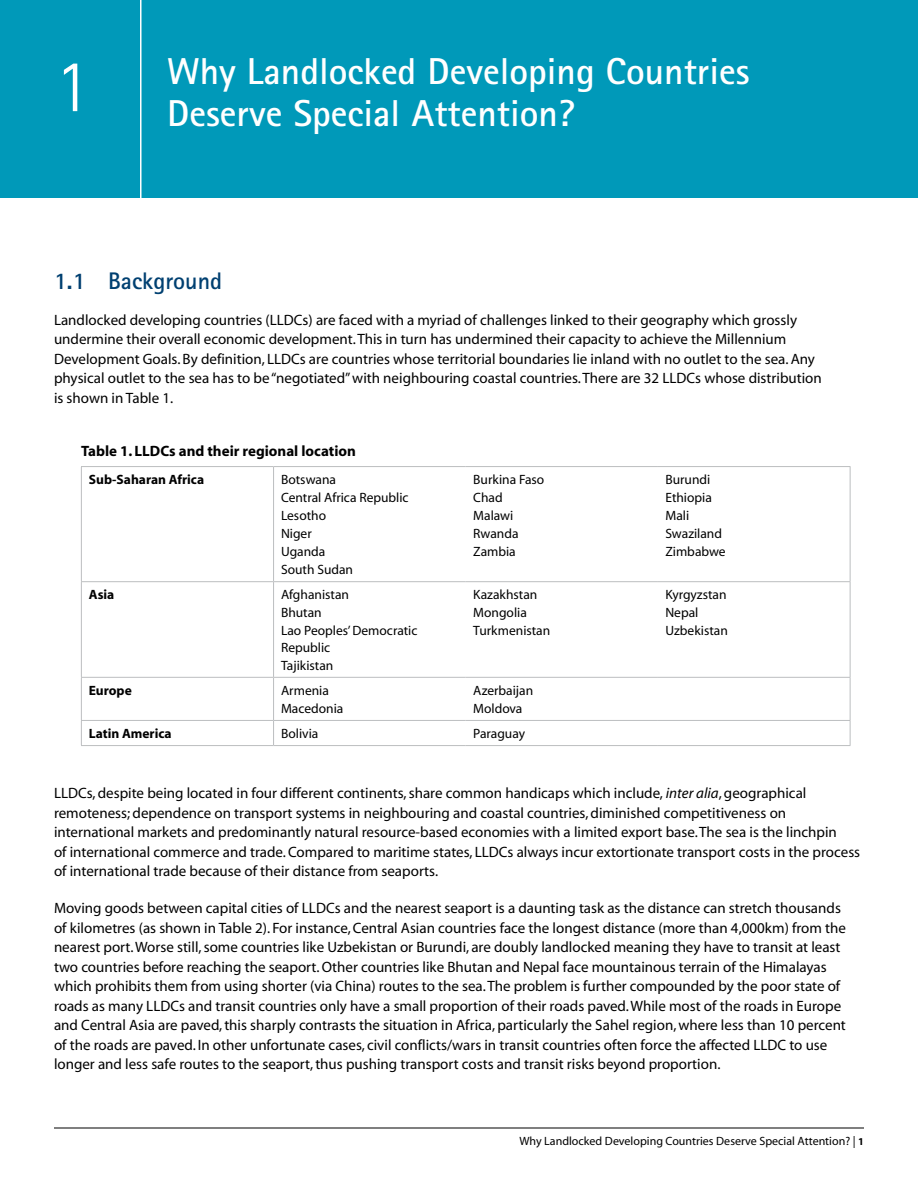
<style>
.page{position:relative;width:918px;height:1188px;background:#fff}
.page>*{position:absolute;margin:0;border:0;box-sizing:border-box;transform-origin:0 0}
.t1{font:700 37.5px/42px "Rotis Sans Serif";color:#fff}
.t2{font:700 24px "Rotis Sans Serif";color:#004071}
.t3{font:15px/19.5px "Myriad";color:#000}
.t4{font:700 15px "Myriad";color:#000}
.t5{font:13.5px/18px "Myriad";color:#000}
.t6{font:700 13.5px "Myriad";color:#000}
.t7{font:12px "Myriad";color:#000}
.s1{font-weight:300;font-size:75px}
.s2{font-style:italic}
.s3{font-weight:700;font-size:10.5px}
</style>
<div class="page">
<hr style="left:54px;top:1128px;width:810px;height:1px;background:#000">
<hr style="left:81px;top:581px;width:193px;height:1px;background:#bcbec0">
<hr style="left:274px;top:581px;width:192px;height:1px;background:#bcbec0">
<hr style="left:466px;top:581px;width:192px;height:1px;background:#bcbec0">
<hr style="left:658px;top:581px;width:192px;height:1px;background:#bcbec0">
<hr style="left:81px;top:677px;width:193px;height:1px;background:#bcbec0">
<hr style="left:274px;top:677px;width:192px;height:1px;background:#bcbec0">
<hr style="left:466px;top:677px;width:192px;height:1px;background:#bcbec0">
<hr style="left:658px;top:677px;width:192px;height:1px;background:#bcbec0">
<hr style="left:81px;top:720px;width:193px;height:1px;background:#bcbec0">
<hr style="left:274px;top:720px;width:192px;height:1px;background:#bcbec0">
<hr style="left:466px;top:720px;width:192px;height:1px;background:#bcbec0">
<hr style="left:658px;top:720px;width:192px;height:1px;background:#bcbec0">
<hr style="left:81px;top:466px;width:193px;height:1px;background:#bcbec0">
<hr style="left:81px;top:467px;width:1px;height:114px;background:#bcbec0">
<hr style="left:274px;top:466px;width:192px;height:1px;background:#bcbec0">
<hr style="left:273px;top:467px;width:1px;height:114px;background:#bcbec0">
<hr style="left:466px;top:466px;width:192px;height:1px;background:#bcbec0">
<hr style="left:658px;top:466px;width:192px;height:1px;background:#bcbec0">
<hr style="left:850px;top:467px;width:1px;height:114px;background:#bcbec0">
<hr style="left:81px;top:582px;width:1px;height:95px;background:#bcbec0">
<hr style="left:273px;top:582px;width:1px;height:95px;background:#bcbec0">
<hr style="left:850px;top:582px;width:1px;height:95px;background:#bcbec0">
<hr style="left:81px;top:678px;width:1px;height:42px;background:#bcbec0">
<hr style="left:273px;top:678px;width:1px;height:42px;background:#bcbec0">
<hr style="left:850px;top:678px;width:1px;height:42px;background:#bcbec0">
<svg style="left:81px;top:721px;width:1px;height:24px"></svg>
<svg style="left:273px;top:721px;width:1px;height:24px"></svg>
<svg style="left:850px;top:721px;width:1px;height:24px"></svg>
<hr style="left:81px;top:745px;width:193px;height:1px;background:#bcbec0">
<hr style="left:274px;top:745px;width:192px;height:1px;background:#bcbec0">
<hr style="left:466px;top:745px;width:192px;height:1px;background:#bcbec0">
<hr style="left:658px;top:745px;width:192px;height:1px;background:#bcbec0">
<div style="left:0;top:0;width:918px;height:197px;background:#0099b9"></div>
<hr style="left:140px;top:0;width:2px;height:210px;background:#fff">
<h1 class="t1" style="left:167px;top:49px;width:584px;text-indent:-113px"><span class="s1">1</span> Why Landlocked Developing Countries<br>Deserve Special Attention?</h1>
<h2 class="t2" style="left:54px;top:266px;width:170px">1.1 Background</h2>
<p class="t3" style="left:54px;top:311px;width:769px">Landlocked developing countries (LLDCs) are faced with a myriad of challenges linked to their geography which grossly undermine their overall economic development. This in turn has undermined their capacity to achieve the Millennium Development Goals. By definition, LLDCs are countries whose territorial boundaries lie inland with no outlet to the sea. Any physical outlet to the sea has to be “negotiated” with neighbouring coastal countries. There are 32 LLDCs whose distribution is shown in Table 1.</p>
<p class="t4" style="left:81px;top:443px;width:276px">Table 1. LLDCs and their regional location</p>
<p class="t6" style="left:89px;top:473px;width:117px">Sub-Saharan Africa</p>
<p class="t5" style="left:281px;top:471px;width:129px">Botswana<br>Central Africa Republic<br>Lesotho<br>Niger<br>Uganda<br>South Sudan</p>
<p class="t5" style="left:473px;top:471px;width:73px">Burkina Faso<br>Chad<br>Malawi<br>Rwanda<br>Zambia</p>
<p class="t5" style="left:665px;top:471px;width:62px">Burundi<br>Ethiopia<br>Mali<br>Swaziland<br>Zimbabwe</p>
<p class="t6" style="left:89px;top:588px;width:27px">Asia</p>
<p class="t5" style="left:281px;top:586px;width:138px">Afghanistan<br>Bhutan<br>Lao Peoples’ Democratic</p>
<p class="t5" style="left:281px;top:639px;width:54px">Republic<br>Tajikistan</p>
<p class="t5" style="left:473px;top:586px;width:79px">Kazakhstan<br>Mongolia<br>Turkmenistan</p>
<p class="t5" style="left:665px;top:586px;width:64px">Kyrgyzstan<br>Nepal<br>Uzbekistan</p>
<p class="t6" style="left:89px;top:683px;width:45px">Europe</p>
<p class="t5" style="left:281px;top:682px;width:64px">Armenia<br>Macedonia</p>
<p class="t5" style="left:473px;top:682px;width:61px">Azerbaijan<br>Moldova</p>
<p class="t6" style="left:89px;top:726px;width:84px">Latin America</p>
<p class="t5" style="left:281px;top:725px;width:39px">Bolivia</p>
<p class="t5" style="left:473px;top:725px;width:53px">Paraguay</p>
<p class="t3" style="left:54px;top:784px;width:808px">LLDCs, despite being located in four different continents, share common handicaps which include, <span class="s2">inter alia</span>, geographical remoteness; dependence on transport systems in neighbouring and coastal countries, diminished competitiveness on international markets and predominantly natural resource-based economies with a limited export base. The sea is the linchpin<br>of international commerce and trade. Compared to maritime states, LLDCs always incur extortionate transport costs in the process of international trade because of their distance from seaports.</p>
<p class="t3" style="left:54px;top:899px;width:794px">Moving goods between capital cities of LLDCs and the nearest seaport is a daunting task as the distance can stretch thousands of kilometres (as shown in Table 2). For instance, Central Asian countries face the longest distance (more than 4,000km) from the nearest port. Worse still, some countries like Uzbekistan or Burundi, are doubly landlocked meaning they have to transit at least two countries before reaching the seaport. Other countries like Bhutan and Nepal face mountainous terrain of the Himalayas which prohibits them from using shorter (via China) routes to the sea. The problem is further compounded by the poor state of roads as many LLDCs and transit countries only have a small proportion of their roads paved. While most of the roads in Europe and Central Asia are paved, this sharply contrasts the situation in Africa, particularly the Sahel region, where less than 10 percent of the roads are paved. In other unfortunate cases, civil conflicts/wars in transit countries often force the affected LLDC to use longer and less safe routes to the seaport, thus pushing transport costs and transit risks beyond proportion.</p>
<p class="t7" style="left:519px;top:1135px;width:346px">Why Landlocked Developing Countries Deserve Special Attention? | <span class="s3">1</span></p>
</div>
